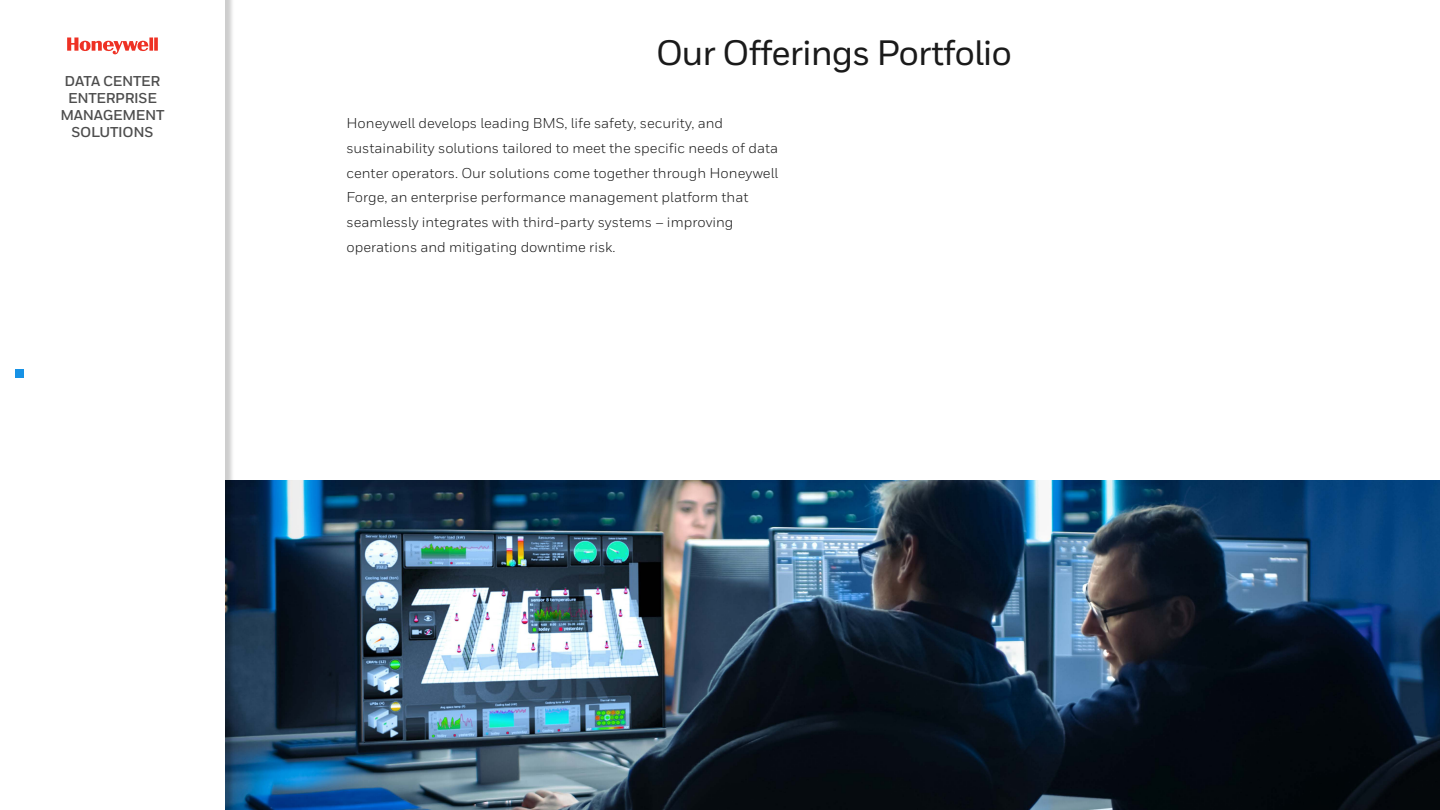
<style>
.page{position:relative;width:1440px;height:810px;background:#fff}
.page>*{position:absolute;margin:0;border:0;box-sizing:border-box;transform-origin:0 0}
.t1{font:500 35.25px "Honeywell Sans";letter-spacing:-.03em;color:#1a1a1a}
.t2{font:14.25px/24.8px "Honeywell Sans";color:#1a1a1a}
.t3{font:700 14.25px/17.1px "Honeywell Sans";letter-spacing:-.02em;color:#4d4d4d;text-align:center}
</style>
<div class="page">
<img style="left:234px;top:480px;width:1206px;height:330px">
<div style="left:1px;top:0;width:233px;height:810px;background:#000;opacity:.2"></div>
<div style="left:0;top:0;width:225px;height:810px;background:#fff"></div>
<svg style="left:67px;top:38px;width:91px;height:17px"></svg>
<div style="left:15px;top:369px;width:9px;height:9px;background:#1792e5"></div>
<p class="t3" style="left:60px;top:73px;width:106px">DATA CENTER<br>ENTERPRISE<br>MANAGEMENT<br>SOLUTIONS</p>
<h1 class="t1" style="left:656px;top:31px;width:358px">Our Offerings Portfolio</h1>
<p class="t2" style="left:347px;top:111px;width:433px">Honeywell develops leading BMS, life safety, security, and sustainability solutions tailored to meet the specific needs of data center operators. Our solutions come together through Honeywell Forge, an enterprise performance management platform that seamlessly integrates with third-party systems – improving operations and mitigating downtime risk.</p>
</div>
